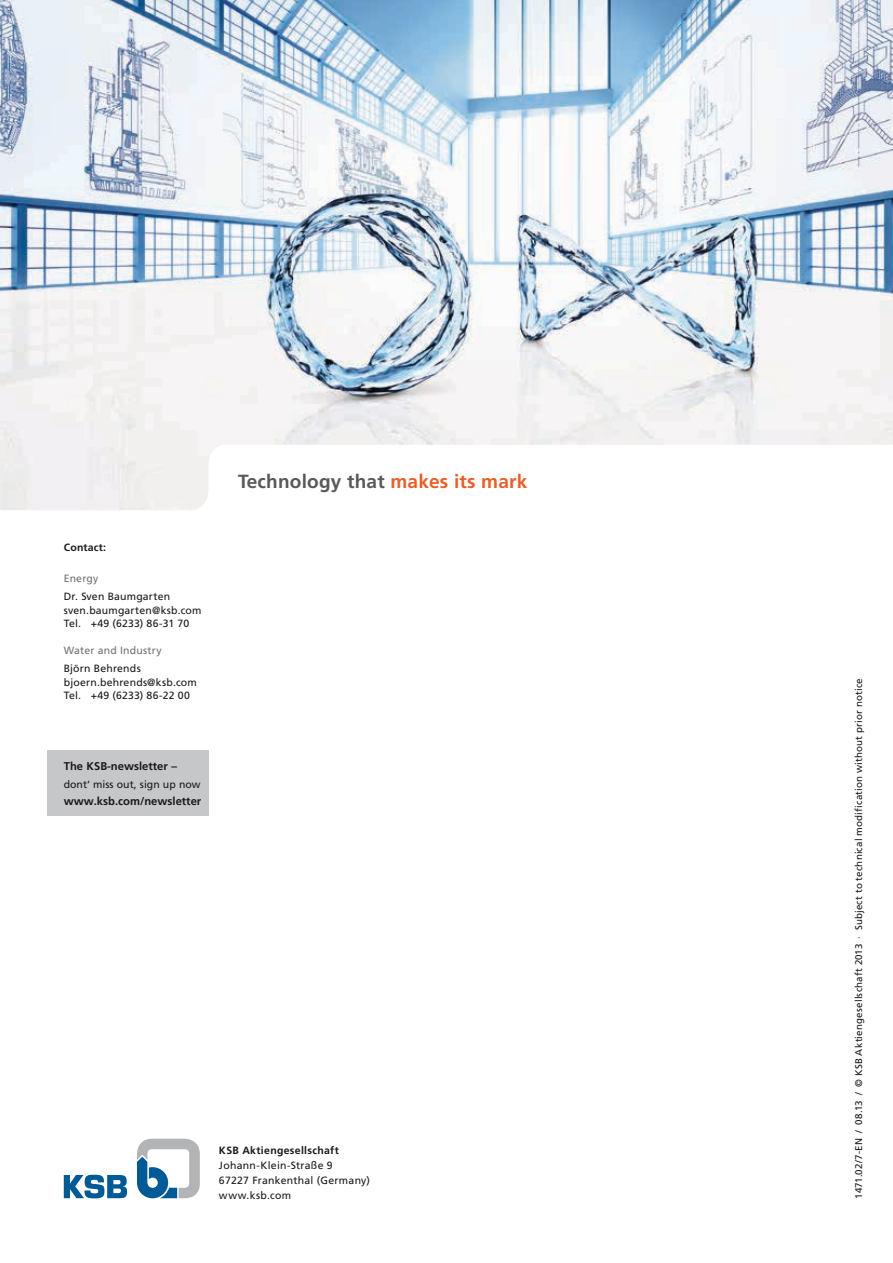
<style>
.page{position:relative;width:893px;height:1263px;background:#fff}
.page>*{position:absolute;margin:0;border:0;box-sizing:border-box;transform-origin:0 0}
.t1{font:700 19.05px "Frutiger LT Pro";letter-spacing:.01em;color:#59595b}
.t2{font:700 11.25px "Frutiger LT Pro";color:#1a181b}
.t3{font:10.5px/13.5px "Frutiger LT Pro";letter-spacing:.02em;color:#1a181b}
.t4{font:700 10.5px "Frutiger LT Pro";letter-spacing:.03em;color:#1a181b}
.t5{font:10.5px "Frutiger LT Pro";letter-spacing:.02em;color:#707173}
.t6{font:10.5px "Frutiger LT Pro";color:#1a181b}
.t7{font:9.75px "Frutiger LT Pro";letter-spacing:.02em;color:#1a181b}
.s1{color:#e95f27}
</style>
<div class="page">
<svg style="left:137px;top:1139px;width:63px;height:59px"></svg>
<svg style="left:64px;top:1174px;width:63px;height:24px"></svg>
<img style="left:0;top:0;width:893px;height:510px">
<img style="left:892px;top:379px;width:1px;height:131px">
<div style="left:47px;top:750px;width:161px;height:66px;background:#c6c7c9"></div>
<p class="t4" style="left:64px;top:541px;width:44px">Contact:</p>
<p class="t5" style="left:64px;top:572px;width:36px">Energy</p>
<p class="t3" style="left:64px;top:590px;width:139px">Dr. Sven Baumgarten sven.baumgarten@ksb.com<br>Tel. +49 (6233) 86-31 70</p>
<p class="t5" style="left:64px;top:644px;width:99px">Water and Industry</p>
<p class="t3" style="left:64px;top:662px;width:134px">Björn Behrends bjoern.behrends@ksb.com<br>Tel. +49 (6233) 86-22 00</p>
<p class="t2" style="left:64px;top:759px;width:115px">The KSB-newsletter –</p>
<p class="t6" style="left:64px;top:778px;width:138px">dont‘ miss out, sign up now</p>
<p class="t2" style="left:64px;top:795px;width:139px">www.ksb.com/newsletter</p>
<h1 class="t1" style="left:238px;top:470px;width:291px">Technology that <span class="s1">makes its mark</span></h1>
<p class="t4" style="left:219px;top:1144px;width:121px">KSB Aktiengesellschaft</p>
<p class="t3" style="left:219px;top:1157px;width:153px;line-height:15px">Johann-Klein-Straße 9<br>67227 Frankenthal (Germany) www.ksb.com</p>
<p class="t7" style="left:853px;top:1198px;width:522px;rotate:-90deg">1471.02/7-EN / 08.13 / © KSB Aktiengesellschaft 2013 · Subject to technical modification without prior notice</p>
</div>
